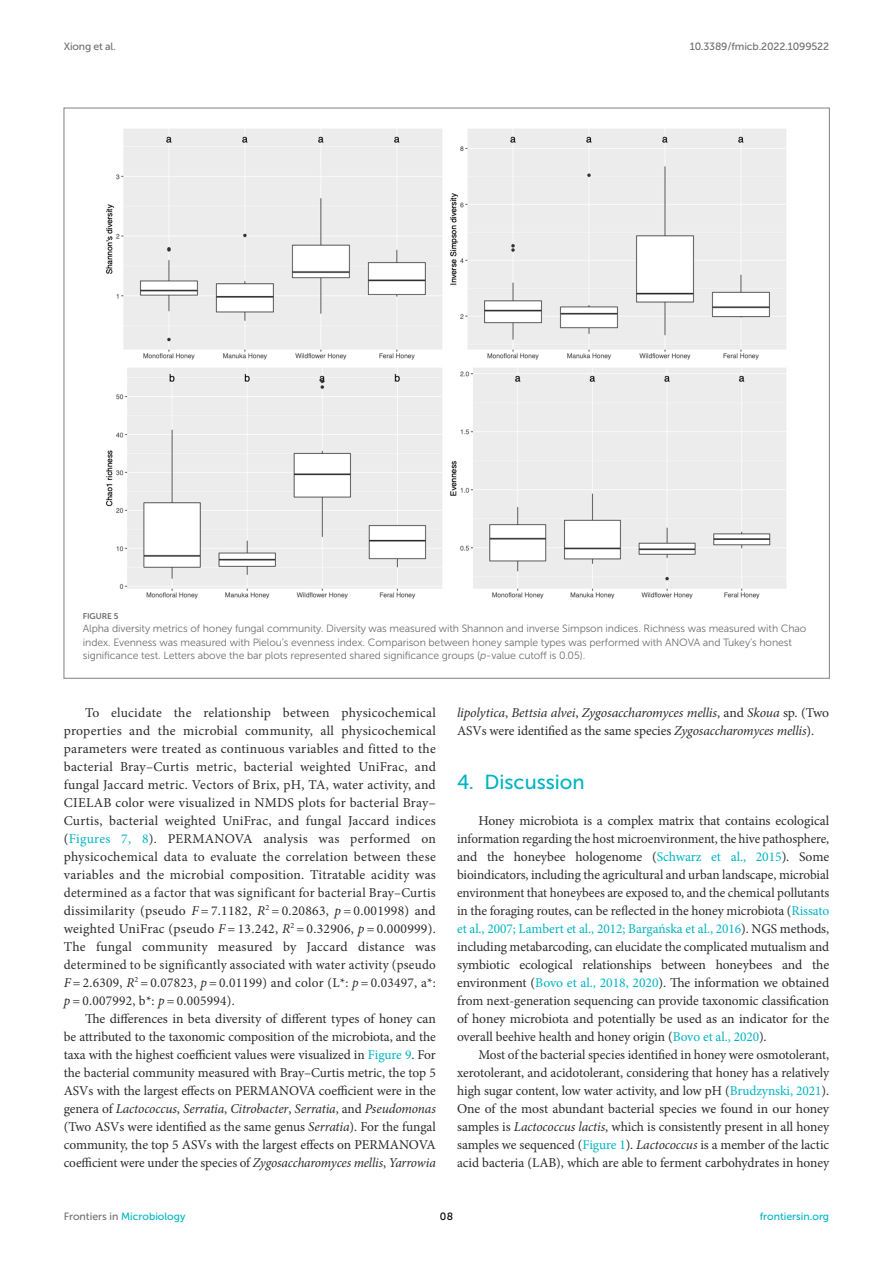
<style>
.page{position:relative;width:893px;height:1263px;background:#fff}
.page>*{position:absolute;margin:0;border:0;box-sizing:border-box;transform-origin:0 0}
.HEAD_1{font:20.25px "Museo Sans 500";color:#00b4c4}
.TEXT{font:13.5px/18px "Minion Pro";letter-spacing:-.005em;color:#2b2b2a;text-align:justify}
.TEXT_FLUSH{font:13.5px/18px "Minion Pro";letter-spacing:-.005em;color:#2b2b2a;text-align:justify}
.TEXT-2{font:italic 13.5px/18px "Minion Pro";letter-spacing:-.01em;color:#2b2b2a}
.FIG_LEG{font:10.5px/13.5px "Museo Sans 300";letter-spacing:-.01em;color:#706f70}
.t1{font:10.5px "Museo Sans 500";color:#00b4c4}
.t2{font:10.5px "Museo Sans 500";letter-spacing:-.015em;color:#706f70}
.t3{font:10.5px "Museo Sans 500";color:#000}
.FIG_HD{font:8.25px "Museo Sans 700";letter-spacing:-.01em;color:#706f70}
.s1{font-style:italic}
.s2{color:#00b4c4}
.s3{font-style:normal}
.s4{color:#706f70}
</style>
<div class="page">
<img style="left:106px;top:129px;width:680px;height:470px">
<p class="t2" style="left:64px;top:41px;width:54px">Xiong et al.</p>
<p class="t2" style="left:690px;top:41px;width:141px">10.3389/fmicb.2022.1099522</p>
<p class="FIG_HD" style="left:83px;top:611px;width:37px">FIGURE 5</p>
<p class="FIG_LEG" style="left:83px;top:622px;width:725px">Alpha diversity metrics of honey fungal community. Diversity was measured with Shannon and inverse Simpson indices. Richness was measured with Chao index. Evenness was measured with Pielou’s evenness index. Comparison between honey sample types was performed with ANOVA and Tukey’s honest significance test. Letters above the bar plots represented shared significance groups (<span class="s1">p</span>-value cutoff is 0.05).</p>
<p class="TEXT" style="left:64px;top:704px;width:374px;text-indent:21px">To elucidate the relationship between physicochemical properties and the microbial community, all physicochemical parameters were treated as continuous variables and fitted to the bacterial Bray–Curtis metric, bacterial weighted UniFrac, and fungal Jaccard metric. Vectors of Brix, pH, TA, water activity, and CIELAB color were visualized in NMDS plots for bacterial Bray– Curtis, bacterial weighted UniFrac, and fungal Jaccard indices (<span class="s2">Figures 7, 8</span>). PERMANOVA analysis was performed on physicochemical data to evaluate the correlation between these variables and the microbial composition. Titratable acidity was determined as a factor that was significant for bacterial Bray–Curtis dissimilarity (pseudo <span class="s1">F</span> = 7.1182, <span class="s1">R</span><sup>2</sup> = 0.20863, <span class="s1">p</span> = 0.001998) and weighted UniFrac (pseudo <span class="s1">F</span> = 13.242, <span class="s1">R</span><sup>2</sup> = 0.32906, <span class="s1">p</span> = 0.000999).<br>The fungal community measured by Jaccard distance was determined to be significantly associated with water activity (pseudo <span class="s1">F</span> = 2.6309, <span class="s1">R</span><sup>2</sup> = 0.07823, <span class="s1">p</span> = 0.01199) and color (L*: <span class="s1">p</span> = 0.03497, a*: <span class="s1">p</span> = 0.007992, b*: <span class="s1">p</span> = 0.005994).</p>
<p class="TEXT" style="left:64px;top:1010px;width:374px;text-indent:21px">The differences in beta diversity of different types of honey can be attributed to the taxonomic composition of the microbiota, and the taxa with the highest coefficient values were visualized in <span class="s2">Figure 9</span>. For the bacterial community measured with Bray–Curtis metric, the top 5<br>ASVs with the largest effects on PERMANOVA coefficient were in the genera of <span class="s1">Lactococcus</span>, <span class="s1">Serratia</span>, <span class="s1">Citrobacter</span>, <span class="s1">Serratia</span>, and <span class="s1">Pseudomonas </span>(Two ASVs were identified as the same genus <span class="s1">Serratia</span>). For the fungal community, the top 5 ASVs with the largest effects on PERMANOVA coefficient were under the species of <span class="s1">Zygosaccharomyces mellis</span>, <span class="s1">Yarrowia</span></p>
<p class="TEXT-2" style="left:457px;top:704px;width:374px">lipolytica<span class="s3">,</span> Bettsia alvei<span class="s3">,</span> Zygosaccharomyces mellis<span class="s3">, and</span> Skoua <span class="s3">sp. (Two<br>ASVs were identified as the same species</span> Zygosaccharomyces mellis<span class="s3">).</span></p>
<p class="HEAD_1" style="left:457px;top:771px;width:129px">4. Discussion</p>
<p class="TEXT_FLUSH" style="left:457px;top:812px;width:374px;text-indent:21px">Honey microbiota is a complex matrix that contains ecological information regarding the host microenvironment, the hive pathosphere, and the honeybee hologenome (<span class="s2">Schwarz et al., 2015</span>). Some bioindicators, including the agricultural and urban landscape, microbial environment that honeybees are exposed to, and the chemical pollutants in the foraging routes, can be reflected in the honey microbiota (<span class="s2">Rissato et al., 2007; Lambert et al., 2012; Bargańska et al., 2016</span>). NGS methods, including metabarcoding, can elucidate the complicated mutualism and symbiotic ecological relationships between honeybees and the environment (<span class="s2">Bovo et al., 2018, 2020</span>). The information we obtained from next-generation sequencing can provide taxonomic classification of honey microbiota and potentially be used as an indicator for the overall beehive health and honey origin (<span class="s2">Bovo et al., 2020</span>).</p>
<p class="TEXT" style="left:457px;top:1046px;width:374px;text-indent:21px">Most of the bacterial species identified in honey were osmotolerant, xerotolerant, and acidotolerant, considering that honey has a relatively high sugar content, low water activity, and low pH (<span class="s2">Brudzynski, 2021</span>).<br>One of the most abundant bacterial species we found in our honey samples is <span class="s1">Lactococcus lactis</span>, which is consistently present in all honey samples we sequenced (<span class="s2">Figure 1</span>). <span class="s1">Lactococcus</span> is a member of the lactic acid bacteria (LAB), which are able to ferment carbohydrates in honey</p>
<p class="t1" style="left:64px;top:1211px;width:123px"><span class="s4">Frontiers in</span> Microbiology</p>
<p class="t3" style="left:440px;top:1211px;width:15px">08</p>
<p class="t1" style="left:760px;top:1211px;width:71px">frontiersin.org</p>
</div>
